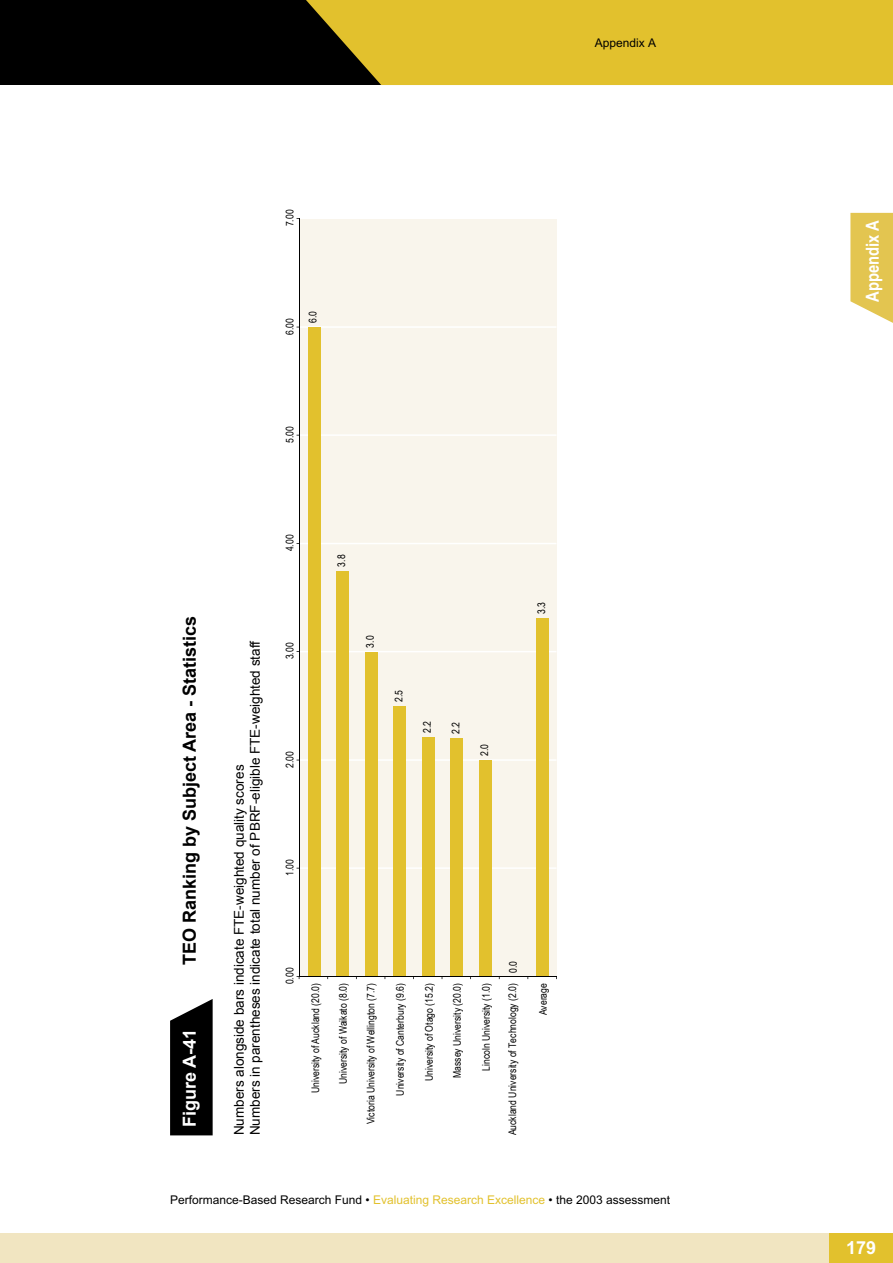
<style>
.page{position:relative;width:893px;height:1263px;background:#fff}
.page>*{position:absolute;margin:0;border:0;box-sizing:border-box;transform-origin:0 0}
.t1{font:700 18px "Arial";color:#000}
.t2{font:700 18px "Arial";color:#fff}
.t3{font:700 18px "Arial Maori Narrow";color:#fff}
.t4{font:700 18px "Arial Maori";color:#fff}
.t5{font:13.5px/16.2px "Arial";color:#000}
.t6{font:12px "Arial Maori";color:#000}
.t7{font:10.5px "Arial Narrow";color:#000}
.s1{color:#e2c12d}
</style>
<div class="page">
<svg style="left:170px;top:999px;width:43px;height:136px;background:#161616"></svg>
<div style="left:0;top:0;width:383px;height:85px;background:#000"></div>
<div style="left:306px;top:0;width:587px;height:85px;background:#e2c12d"></div>
<div style="left:0;top:1233px;width:893px;height:30px;background:#f1e5c1"></div>
<div style="left:829px;top:1233px;width:64px;height:30px;background:#e2c12d"></div>
<svg style="left:850px;top:213px;width:43px;height:110px;background:#e6cb63"></svg>
<div style="left:299px;top:219px;width:257px;height:757px;background:#f9f5ec"></div>
<hr style="left:299px;top:867px;width:257px;height:2px;background:#fff">
<hr style="left:299px;top:759px;width:257px;height:2px;background:#fff">
<hr style="left:299px;top:651px;width:257px;height:1px;background:#fff">
<hr style="left:299px;top:543px;width:257px;height:1px;background:#fff">
<hr style="left:299px;top:434px;width:257px;height:2px;background:#fff">
<hr style="left:299px;top:326px;width:257px;height:2px;background:#fff">
<div style="left:308px;top:327px;width:12px;height:649px;background:#e2c12d"></div>
<div style="left:336px;top:571px;width:13px;height:405px;background:#e2c12d"></div>
<div style="left:365px;top:652px;width:13px;height:324px;background:#e2c12d"></div>
<div style="left:393px;top:706px;width:13px;height:270px;background:#e2c12d"></div>
<div style="left:422px;top:737px;width:13px;height:239px;background:#e2c12d"></div>
<div style="left:451px;top:738px;width:12px;height:238px;background:#e2c12d"></div>
<div style="left:479px;top:760px;width:13px;height:216px;background:#e2c12d"></div>
<div style="left:536px;top:618px;width:13px;height:358px;background:#e2c12d"></div>
<hr style="left:299px;top:218px;width:1px;height:758px;background:#000">
<hr style="left:299px;top:976px;width:258px;height:1px;background:#000">
<p class="t6" style="left:595px;top:36px;width:63px">Appendix A</p>
<p class="t7" style="left:284px;top:226px;width:18px;rotate:-90deg">7.00</p>
<p class="t7" style="left:284px;top:335px;width:18px;rotate:-90deg">6.00</p>
<p class="t7" style="left:307px;top:323px;width:13px;rotate:-90deg">6.0</p>
<p class="t7" style="left:284px;top:443px;width:18px;rotate:-90deg">5.00</p>
<h1 class="t1" style="left:180px;top:965px;width:351px;rotate:-90deg">TEO Ranking by Subject Area - Statistics</h1>
<h1 class="t2" style="left:180px;top:1127px;width:100px;rotate:-90deg">Figure A-41</h1>
<p class="t5" style="left:231px;top:1135px;width:496px;rotate:-90deg">Numbers alongside bars indicate FTE-weighted quality scores<br>Numbers in parentheses indicate total number of PBRF-eligible FTE-weighted staff</p>
<p class="t7" style="left:284px;top:551px;width:18px;rotate:-90deg">4.00</p>
<p class="t7" style="left:284px;top:659px;width:18px;rotate:-90deg">3.00</p>
<p class="t7" style="left:284px;top:768px;width:18px;rotate:-90deg">2.00</p>
<p class="t7" style="left:335px;top:566px;width:13px;rotate:-90deg">3.8</p>
<p class="t7" style="left:364px;top:648px;width:13px;rotate:-90deg">3.0</p>
<p class="t7" style="left:393px;top:702px;width:13px;rotate:-90deg">2.5</p>
<p class="t7" style="left:421px;top:733px;width:13px;rotate:-90deg">2.2</p>
<p class="t7" style="left:450px;top:734px;width:13px;rotate:-90deg">2.2</p>
<p class="t7" style="left:478px;top:756px;width:13px;rotate:-90deg">2.0</p>
<p class="t7" style="left:536px;top:614px;width:13px;rotate:-90deg">3.3</p>
<p class="t7" style="left:284px;top:876px;width:18px;rotate:-90deg">1.00</p>
<p class="t7" style="left:284px;top:984px;width:18px;rotate:-90deg">0.00</p>
<p class="t7" style="left:507px;top:973px;width:13px;rotate:-90deg">0.0</p>
<p class="t7" style="left:309px;top:1093px;width:112px;rotate:-90deg">University of Auckland (20.0)</p>
<p class="t7" style="left:337px;top:1084px;width:102px;rotate:-90deg">University of Waikato (8.0)</p>
<p class="t7" style="left:365px;top:1124px;width:143px;rotate:-90deg">Victoria University of Wellington (7.7)</p>
<p class="t7" style="left:394px;top:1096px;width:114px;rotate:-90deg">University of Canterbury (9.6)</p>
<p class="t7" style="left:423px;top:1081px;width:100px;rotate:-90deg">University of Otago (15.2)</p>
<p class="t7" style="left:451px;top:1078px;width:96px;rotate:-90deg">Massey University (20.0)</p>
<p class="t7" style="left:480px;top:1071px;width:89px;rotate:-90deg">Lincoln University (1.0)</p>
<p class="t7" style="left:506px;top:1135px;width:154px;rotate:-90deg">Auckland University of Technology (2.0)</p>
<p class="t7" style="left:537px;top:1015px;width:34px;rotate:-90deg">Average</p>
<p class="t6" style="left:170px;top:1193px;width:501px">Performance-Based Research Fund • <span class="s1">Evaluating Research Excellence</span> • the 2003 assessment</p>
<h1 class="t3" style="left:862px;top:302px;width:84px;rotate:-90deg">Appendix A</h1>
<h1 class="t4" style="left:846px;top:1238px;width:32px">179</h1>
</div>
